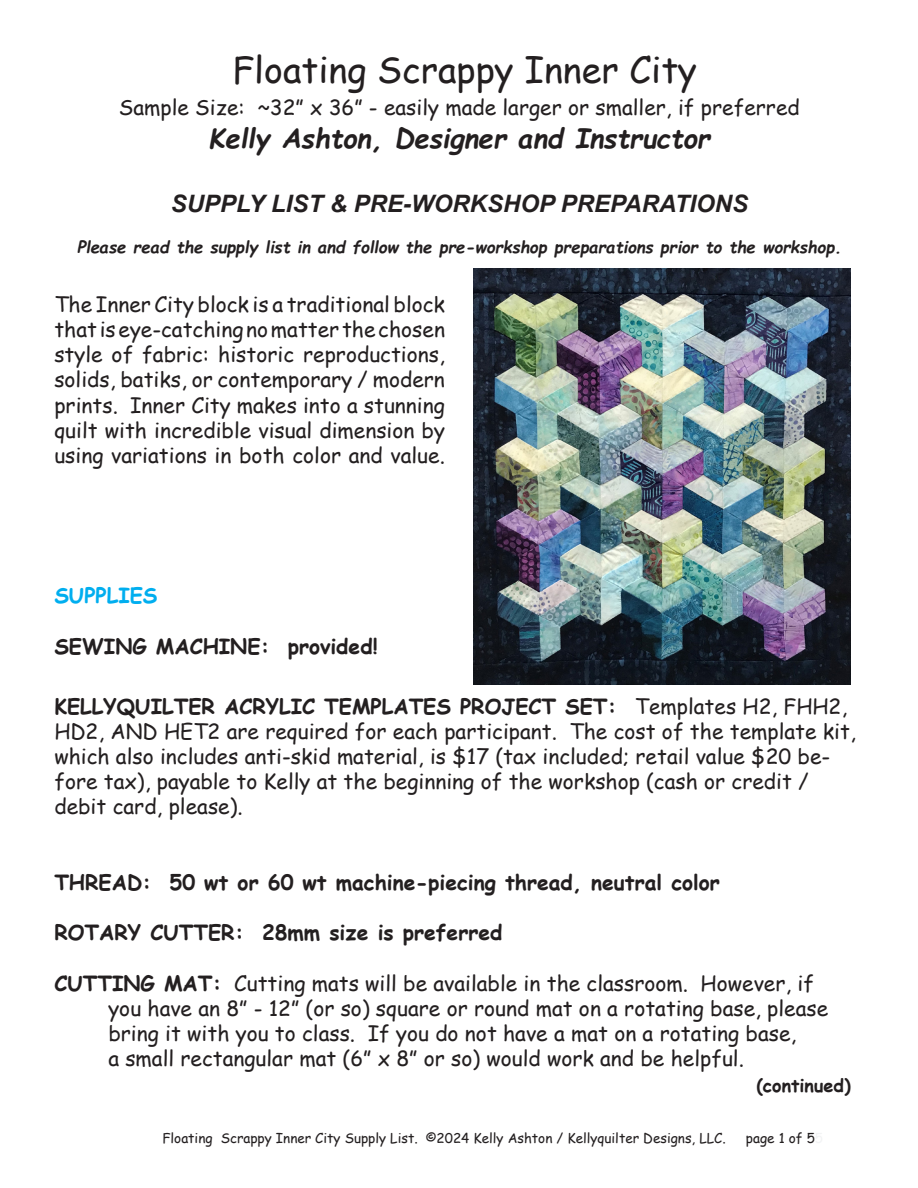
<style>
.page{position:relative;width:918px;height:1188px;background:#fff}
.page>*{position:absolute;margin:0;border:0;box-sizing:border-box;transform-origin:0 0}
.t1{font:36px "Comic Sans MS";color:#231f20}
.t2{font:italic 700 27px "Comic Sans MS";color:#231f20}
.t3{font:italic 700 24px "Arial";color:#231f20}
.t4{font:21px/25.2px "Comic Sans MS";color:#231f20}
.t5{font:700 21px "Comic Sans MS";color:#231f20}
.t6{font:700 21px "Comic Sans MS";color:#00aeef}
.t7{font:700 18px "Comic Sans MS";color:#231f20}
.t8{font:italic 700 16.5px "Comic Sans MS";color:#231f20}
.t9{font:13.5px "Comic Sans MS";color:#231f20}
.s1{font-weight:700}
.s2{color:#f2f3f4}
</style>
<div class="page">
<img style="left:473px;top:268px;width:377px;height:417px">
<p class="t1" style="left:232px;top:43px;width:466px">Floating Scrappy Inner City</p>
<p class="t4" style="left:119px;top:94px;width:682px">Sample Size: ~32” x 36” - easily made larger or smaller, if preferred</p>
<p class="t2" style="left:209px;top:118px;width:503px">Kelly Ashton, Designer and Instructor</p>
<p class="t3" style="left:171px;top:188px;width:579px">SUPPLY LIST &amp; PRE-WORKSHOP PREPARATIONS</p>
<p class="t8" style="left:77px;top:234px;width:766px">Please read the supply list in and follow the pre-workshop preparations prior to the workshop.</p>
<p class="t4" style="left:54px;top:291px;width:392px;text-align:justify">The Inner City block is a traditional block that is eye-catching no matter the chosen style of fabric: historic reproductions, solids, batiks, or contemporary / modern prints. Inner City makes into a stunning quilt with incredible visual dimension by using variations in both color and value.</p>
<p class="t6" style="left:54px;top:580px;width:105px">SUPPLIES</p>
<p class="t5" style="left:54px;top:631px;width:325px">SEWING MACHINE: provided!</p>
<p class="t4" style="left:54px;top:693px;width:803px"><span class="s1">KELLYQUILTER ACRYLIC TEMPLATES PROJECT SET:</span> Templates H2, FHH2, HD2, AND HET2 are required for each participant. The cost of the template kit, which also includes anti-skid material, is $17 (tax included; retail value $20 be&shy;fore tax), payable to Kelly at the beginning of the workshop (cash or credit /</p>
<p class="t4" style="left:54px;top:793px;width:190px">debit card, please).</p>
<p class="t5" style="left:54px;top:867px;width:667px">THREAD: 50 wt or 60 wt machine-piecing thread, neutral color</p>
<p class="t5" style="left:54px;top:917px;width:450px">ROTARY CUTTER: 28mm size is preferred</p>
<p class="t4" style="left:108px;top:970px;width:721px;text-indent:-54px"><span class="s1">CUTTING MAT:</span> Cutting mats will be available in the classroom. However, if you have an 8” - 12” (or so) square or round mat on a rotating base, please bring it with you to class. If you do not have a mat on a rotating base,<br>a small rectangular mat (6” x 8” or so) would work and be helpful.</p>
<p class="t7" style="left:756px;top:1072px;width:96px">(continued)</p>
<p class="t9" style="left:162px;top:1128px;width:565px">Floating Scrappy Inner City Supply List. ©2024 Kelly Ashton / Kellyquilter Designs, LLC.</p>
<p class="t9" style="left:746px;top:1128px;width:79px">page 1 of 5<span class="s2">5</span></p>
</div>
